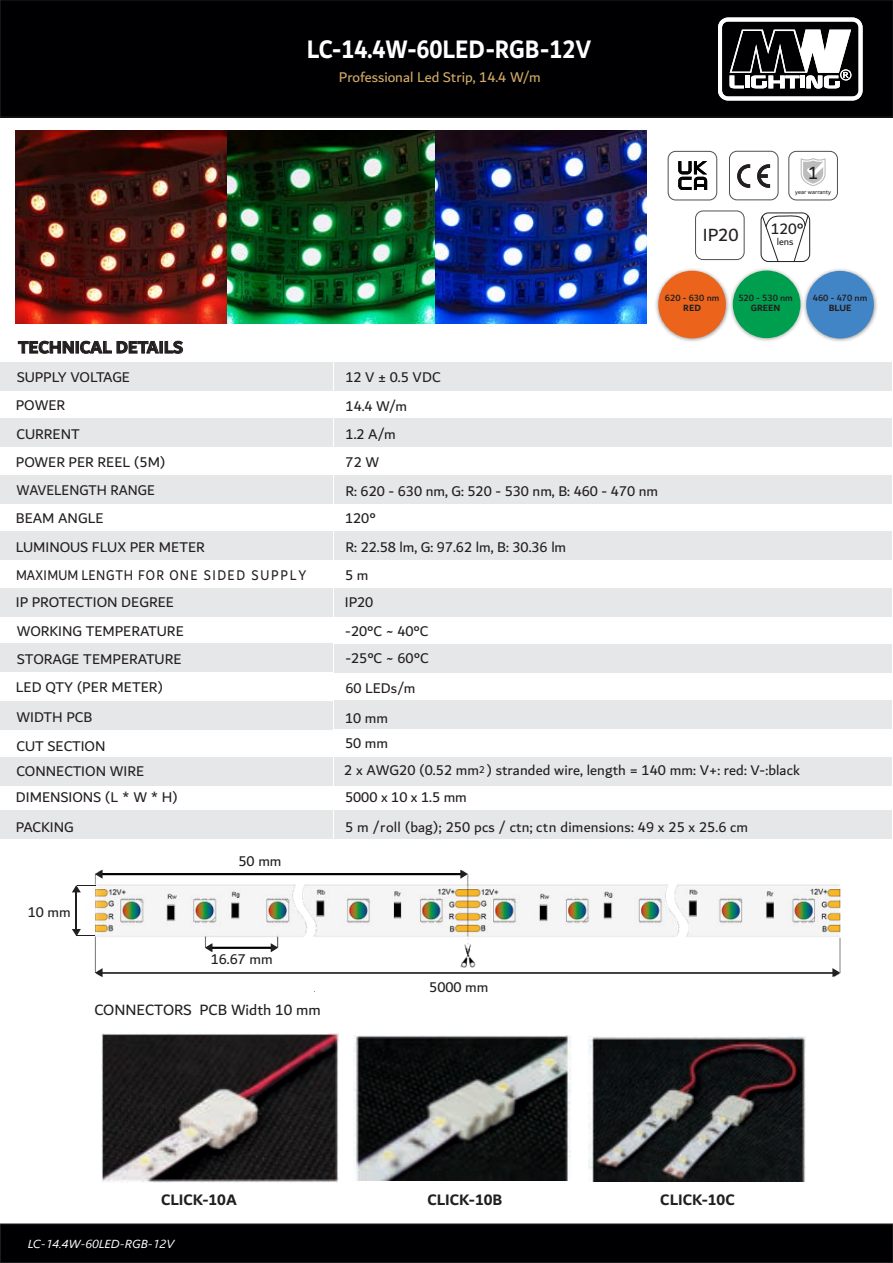
<style>
.page{position:relative;width:893px;height:1263px;background:#fff}
.page>*{position:absolute;margin:0;border:0;box-sizing:border-box;transform-origin:0 0}
.t1{font:700 27px "Dubai";color:#fff;scale:.9 1}
.t2{font:18.75px "Dubai";color:#231f20}
.t3{font:700 18px "Dubai";color:#231f20}
.t4{font:700 16.2px "Dubai";color:#231f20}
.t5{font:16.05px "Dubai";color:#231f20}
.t6{font:15.9px "Dubai";color:#231f20}
.t7{font:15px/28.3px "Dubai";color:#231f20}
.t8{font:15px "Dubai";color:#d2ab66}
.t9{font:italic 11.55px "Segoe UI";color:#fff;scale:1.08 1}
.t10{font:10.35px "Dubai";color:#231f20}
.t11{font:500 9.6px "Dubai";color:#231f20}
.t12{font:700 9.6px "Dubai";color:#231f20}
.t13{font:6.45px "Dubai";color:#231f20}
</style>
<div class="page">
<div style="left:0;top:0;width:893px;height:117px;background:#000002"></div>
<div style="left:0;top:0;width:893px;height:117px;border:1px solid #231f20"></div>
<div style="left:0;top:1224px;width:893px;height:38px;background:#000002"></div>
<div style="left:0;top:1223px;width:893px;height:40px;border:1px solid #231f20"></div>
<div style="left:334px;top:362px;width:557px;height:28px;background:#e6e7e9"></div>
<div style="left:334px;top:418px;width:557px;height:29px;background:#e6e7e9"></div>
<div style="left:334px;top:475px;width:557px;height:28px;background:#e6e7e9"></div>
<div style="left:334px;top:531px;width:557px;height:29px;background:#e6e7e9"></div>
<div style="left:334px;top:588px;width:557px;height:28px;background:#e6e7e9"></div>
<div style="left:334px;top:644px;width:557px;height:29px;background:#e6e7e9"></div>
<div style="left:334px;top:701px;width:557px;height:28px;background:#e6e7e9"></div>
<svg style="left:18px;top:340px;width:165px;height:14px"></svg>
<div style="left:668px;top:151px;width:49px;height:49px;border:1px solid #4f5051;border-radius:8px"></div>
<div style="left:729px;top:151px;width:49px;height:49px;border:1px solid #4f5051;border-radius:8px"></div>
<div style="left:788px;top:151px;width:50px;height:49px;border:1px solid #4f5051;border-radius:8px"></div>
<svg style="left:801px;top:158px;width:25px;height:28px"></svg>
<div style="left:0;top:362px;width:333px;height:28px;background:#e6e7e9"></div>
<div style="left:0;top:418px;width:333px;height:29px;background:#e6e7e9"></div>
<div style="left:0;top:475px;width:333px;height:28px;background:#e6e7e9"></div>
<div style="left:0;top:531px;width:333px;height:29px;background:#e6e7e9"></div>
<div style="left:0;top:588px;width:333px;height:28px;background:#e6e7e9"></div>
<div style="left:0;top:644px;width:333px;height:28px;background:#e6e7e9"></div>
<div style="left:0;top:701px;width:333px;height:28px;background:#e6e7e9"></div>
<div style="left:334px;top:757px;width:557px;height:29px;background:#e6e7e9"></div>
<div style="left:334px;top:810px;width:557px;height:28px;background:#e6e7e9"></div>
<div style="left:0;top:757px;width:333px;height:29px;background:#e6e7e9"></div>
<div style="left:0;top:810px;width:333px;height:28px;background:#e6e7e9"></div>
<svg style="left:737px;top:164px;width:33px;height:24px"></svg>
<svg style="left:678px;top:161px;width:29px;height:29px"></svg>
<svg style="left:718px;top:18px;width:144px;height:83px"></svg>
<div style="left:695px;top:211px;width:49px;height:49px;border:1px solid #4f5051;border-radius:8px"></div>
<div style="left:761px;top:213px;width:49px;height:49px;border:1px solid #231f20;border-radius:8px"></div>
<svg style="left:761px;top:214px;width:48px;height:48px"></svg>
<img style="left:806px;top:269px;width:71px;height:73px">
<div style="left:806px;top:271px;width:68px;height:67px;background:#4285c6;border-radius:50%"></div>
<img style="left:101px;top:1033px;width:237px;height:149px">
<img style="left:353px;top:1035px;width:218px;height:145px">
<img style="left:589px;top:1036px;width:216px;height:146px">
<img style="left:731px;top:268px;width:75px;height:73px">
<div style="left:733px;top:271px;width:67px;height:67px;background:#009f4f;border-radius:50%"></div>
<img style="left:655px;top:269px;width:76px;height:73px">
<div style="left:658px;top:271px;width:68px;height:67px;background:#ec641b;border-radius:50%"></div>
<img style="left:16px;top:130px;width:630px;height:193px">
<img style="left:94px;top:869px;width:747px;height:109px">
<hr style="left:76px;top:892px;width:1px;height:38px;background:#231f20">
<svg style="left:95px;top:870px;width:8px;height:9px"></svg>
<svg style="left:95px;top:968px;width:8px;height:9px"></svg>
<svg style="left:72px;top:929px;width:23px;height:7px"></svg>
<svg style="left:72px;top:885px;width:23px;height:7px"></svg>
<svg style="left:205px;top:943px;width:7px;height:9px"></svg>
<svg style="left:271px;top:943px;width:7px;height:9px"></svg>
<svg style="left:460px;top:870px;width:8px;height:9px"></svg>
<svg style="left:832px;top:968px;width:8px;height:9px"></svg>
<h1 class="t1" style="left:307px;top:33px;width:318px">LC-14.4W-60LED-RGB-12V</h1>
<p class="t8" style="left:339px;top:68px;width:203px">Professional Led Strip, 14.4 W/m</p>
<p class="t2" style="left:808px;top:162px;width:12px">1</p>
<p class="t13" style="left:795px;top:188px;width:37px">year warranty</p>
<p class="t2" style="left:703px;top:224px;width:37px">IP20</p>
<p class="t5" style="left:771px;top:219px;width:34px">120°</p>
<p class="t10" style="left:777px;top:235px;width:18px">lens</p>
<p class="t11" style="left:665px;top:292px;width:56px">620 - 630 nm</p>
<p class="t12" style="left:683px;top:302px;width:19px">RED</p>
<p class="t3" style="left:18px;top:336px;width:167px">TECHNICAL DETAILS</p>
<p class="t7" style="left:16px;top:363px;width:116px">SUPPLY VOLTAGE<br>POWER</p>
<p class="t7" style="left:345px;top:363px;width:97px">12 V ± 0.5 VDC<br>14.4 W/m</p>
<p class="t7" style="left:16px;top:420px;width:65px">CURRENT</p>
<p class="t7" style="left:346px;top:420px;width:51px">1.2 A/m</p>
<p class="t7" style="left:16px;top:447px;width:292px">POWER PER REEL (5M)<br>WAVELENGTH RANGE<br>BEAM ANGLE<br>LUMINOUS FLUX PER METER<br>MAXIMUM LENGTH FOR ONE SIDED SUPPLY</p>
<p class="t7" style="left:345px;top:447px;width:314px;line-height:29px">72 W<br>R: 620 - 630 nm, G: 520 - 530 nm, B: 460 - 470 nm</p>
<p class="t7" style="left:345px;top:504px;width:32px">120°</p>
<p class="t7" style="left:345px;top:533px;width:222px">R: 22.58 lm, G: 97.62 lm, B: 30.36 lm</p>
<p class="t7" style="left:345px;top:560px;width:25px">5 m</p>
<p class="t7" style="left:16px;top:588px;width:160px">IP PROTECTION DEGREE</p>
<p class="t7" style="left:345px;top:588px;width:30px">IP20</p>
<p class="t7" style="left:16px;top:617px;width:169px">WORKING TEMPERATURE<br>STORAGE TEMPERATURE<br>LED QTY (PER METER)</p>
<p class="t7" style="left:345px;top:617px;width:85px;line-height:27.3px">-20°C ~ 40°C -25°C ~ 60°C</p>
<p class="t7" style="left:345px;top:673px;width:71px">60 LEDs/m</p>
<p class="t7" style="left:16px;top:702px;width:77px">WIDTH PCB</p>
<p class="t7" style="left:345px;top:704px;width:44px">10 mm</p>
<p class="t11" style="left:738px;top:292px;width:56px">520 - 530 nm</p>
<p class="t12" style="left:751px;top:302px;width:31px">GREEN</p>
<p class="t11" style="left:813px;top:292px;width:56px">460 - 470 nm</p>
<p class="t12" style="left:829px;top:302px;width:24px">BLUE</p>
<p class="t7" style="left:16px;top:733px;width:129px;line-height:24.9px">CUT SECTION<br>CONNECTION WIRE</p>
<p class="t7" style="left:16px;top:783px;width:163px">DIMENSIONS (L * W * H)</p>
<p class="t7" style="left:16px;top:813px;width:59px">PACKING</p>
<p class="t7" style="left:28px;top:898px;width:44px">10 mm</p>
<p class="t7" style="left:239px;top:846px;width:44px">50 mm</p>
<p class="t7" style="left:211px;top:944px;width:63px">16.67 mm</p>
<p class="t6" style="left:94px;top:1000px;width:228px">CONNECTORS PCB Width 10 mm</p>
<p class="t7" style="left:345px;top:729px;width:44px">50 mm</p>
<p class="t7" style="left:344px;top:757px;width:457px;line-height:26.8px">2 x AWG20 (0.52 mm <sup>2</sup> ) stranded wire, length = 140 mm: V+: red: V-:black<br>5000 x 10 x 1.5 mm</p>
<p class="t7" style="left:345px;top:812px;width:404px">5 m /roll (bag); 250 pcs / ctn; ctn dimensions: 49 x 25 x 25.6 cm</p>
<p class="t7" style="left:429px;top:973px;width:61px">5000 mm</p>
<p class="t4" style="left:161px;top:1190px;width:77px">CLICK-10A</p>
<p class="t4" style="left:427px;top:1190px;width:76px">CLICK-10B</p>
<p class="t4" style="left:660px;top:1190px;width:76px">CLICK-10C</p>
<p class="t9" style="left:28px;top:1232px;width:137px">LC-14.4W-60LED-RGB-12V</p>
</div>
